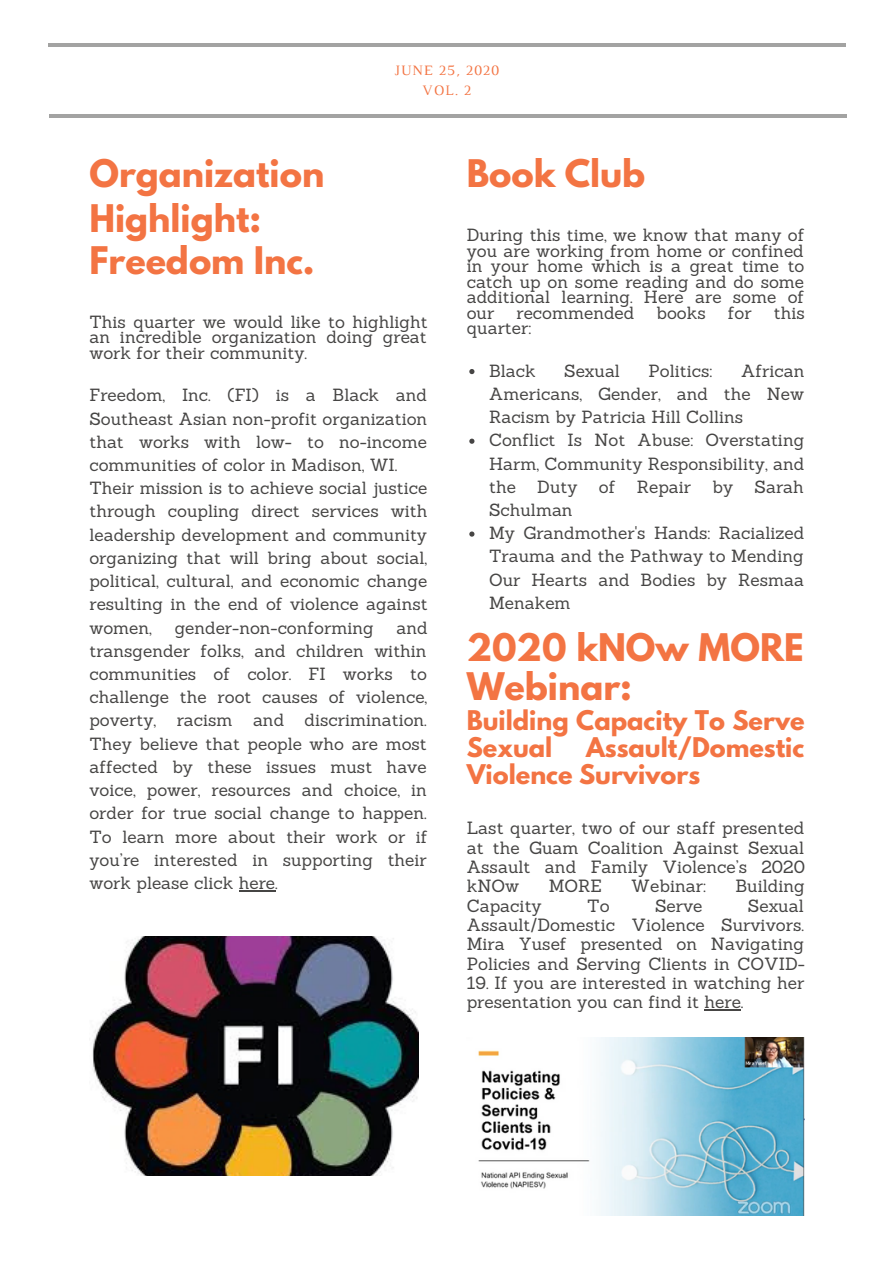
<style>
.page{position:relative;width:894px;height:1264px;background:#fff}
.page>*{position:absolute;margin:0;border:0;box-sizing:border-box;transform-origin:0 0}
.t1{font:700 33.75px/45.2px "League Spartan";color:#f37443}
.t2{font:700 24px/27px "League Spartan";color:#f37443}
.t3{font:17.25px/23.2px "Sanchez";color:#464544;text-align:justify}
.t4{font:14.7px "Luthier";letter-spacing:.06em;color:#f37443}
</style>
<div class="page">
<hr style="left:49px;top:114px;width:797px;height:3px;background:#464544">
<hr style="left:48px;top:43px;width:797px;height:4px;background:#a3a3a2">
<svg style="left:469px;top:369px;width:5px;height:5px"></svg>
<svg style="left:469px;top:438px;width:5px;height:6px"></svg>
<svg style="left:469px;top:531px;width:5px;height:5px"></svg>
<hr style="left:239px;top:890px;width:36px;height:1px;background:#464544">
<img style="left:92px;top:936px;width:326px;height:238px">
<hr style="left:704px;top:1009px;width:36px;height:2px;background:#464544">
<img style="left:478px;top:1037px;width:326px;height:178px">
<p class="t4" style="left:394px;top:65px;width:106px">JUNE 25, 2020</p>
<p class="t4" style="left:422px;top:85px;width:51px">VOL. 2</p>
<p class="t1" style="left:466px;top:155px;width:180px">Book Club</p>
<p class="t1" style="left:89px;top:155px;width:236px">Organization<br>Highlight:</p>
<p class="t1" style="left:89px;top:242px;width:227px">Freedom Inc.</p>
<p class="t3" style="left:466px;top:227px;width:339px;line-height:15.5px">During this time, we know that many of you are working from home or confined in your home which is a great time to catch up on some reading and do some additional learning. Here are some of our</p>
<p class="t3" style="left:516px;top:301px;width:119px">recommended</p>
<p class="t3" style="left:656px;top:301px;width:51px">books</p>
<p class="t3" style="left:727px;top:301px;width:25px">for</p>
<p class="t3" style="left:773px;top:301px;width:32px">this</p>
<p class="t3" style="left:466px;top:316px;width:66px">quarter:</p>
<p class="t3" style="left:89px;top:314px;width:339px;line-height:15.5px">This quarter we would like to highlight an incredible organization doing great work for their community.</p>
<p class="t3" style="left:89px;top:383px;width:339px">Freedom, Inc. (FI) is a Black and Southeast Asian non-profit organization that works with low- to no-income communities of color in Madison, WI.</p>
<p class="t3" style="left:89px;top:476px;width:339px">Their mission is to achieve social justice through coupling direct services with leadership development and community organizing that will bring about social, political, cultural, and economic change resulting in the end of violence against women,</p>
<p class="t3" style="left:489px;top:359px;width:316px;text-indent:252px">African Americans, Gender, and the New Racism by Patricia Hill Collins</p>
<p class="t3" style="left:489px;top:428px;width:317px">Conflict Is Not Abuse: Overstating Harm, Community Responsibility, and the Duty of Repair by Sarah Schulman</p>
<p class="t3" style="left:489px;top:521px;width:316px">My Grandmother's Hands: Racialized Trauma and the Pathway to Mending Our Hearts and Bodies by Resmaa Menakem</p>
<p class="t3" style="left:489px;top:359px;width:48px">Black</p>
<p class="t3" style="left:564px;top:359px;width:57px">Sexual</p>
<p class="t3" style="left:648px;top:359px;width:65px">Politics:</p>
<p class="t3" style="left:175px;top:615px;width:200px">gender-non-conforming</p>
<p class="t3" style="left:89px;top:615px;width:339px;text-indent:307px">and transgender folks, and children within communities of color. FI works to challenge the root causes of violence, poverty, racism and discrimination.<br>They believe that people who are most affected by these issues must have voice, power, resources and choice, in order for true social change to happen.<br>To learn more about their work or if you’re interested in supporting their work please click here.</p>
<p class="t1" style="left:466px;top:633px;width:338px;line-height:38.7px">2020 kNOw MORE<br>Webinar:</p>
<p class="t2" style="left:466px;top:709px;width:339px">Building Capacity To Serve<br>Sexual</p>
<p class="t2" style="left:466px;top:736px;width:339px;text-indent:119px">Assault/Domestic<br>Violence Survivors</p>
<p class="t3" style="left:466px;top:818px;width:339px;line-height:19.4px">Last quarter, two of our staff presented at the Guam Coalition Against Sexual Assault and Family Violence’s 2020 kNOw</p>
<p class="t3" style="left:548px;top:874px;width:55px">MORE</p>
<p class="t3" style="left:631px;top:874px;width:76px">Webinar:</p>
<p class="t3" style="left:735px;top:874px;width:71px">Building</p>
<p class="t3" style="left:466px;top:895px;width:339px;line-height:19.4px;text-indent:281px">Sexual Assault/Domestic Violence Survivors.<br>Mira Yusef presented on Navigating Policies and Serving Clients in COVID-</p>
<p class="t3" style="left:466px;top:973px;width:339px;line-height:19.4px">19. If you are interested in watching her presentation you can find it here.</p>
<p class="t3" style="left:466px;top:893px;width:76px">Capacity</p>
<p class="t3" style="left:587px;top:893px;width:24px">To</p>
<p class="t3" style="left:655px;top:893px;width:49px">Serve</p>
</div>
